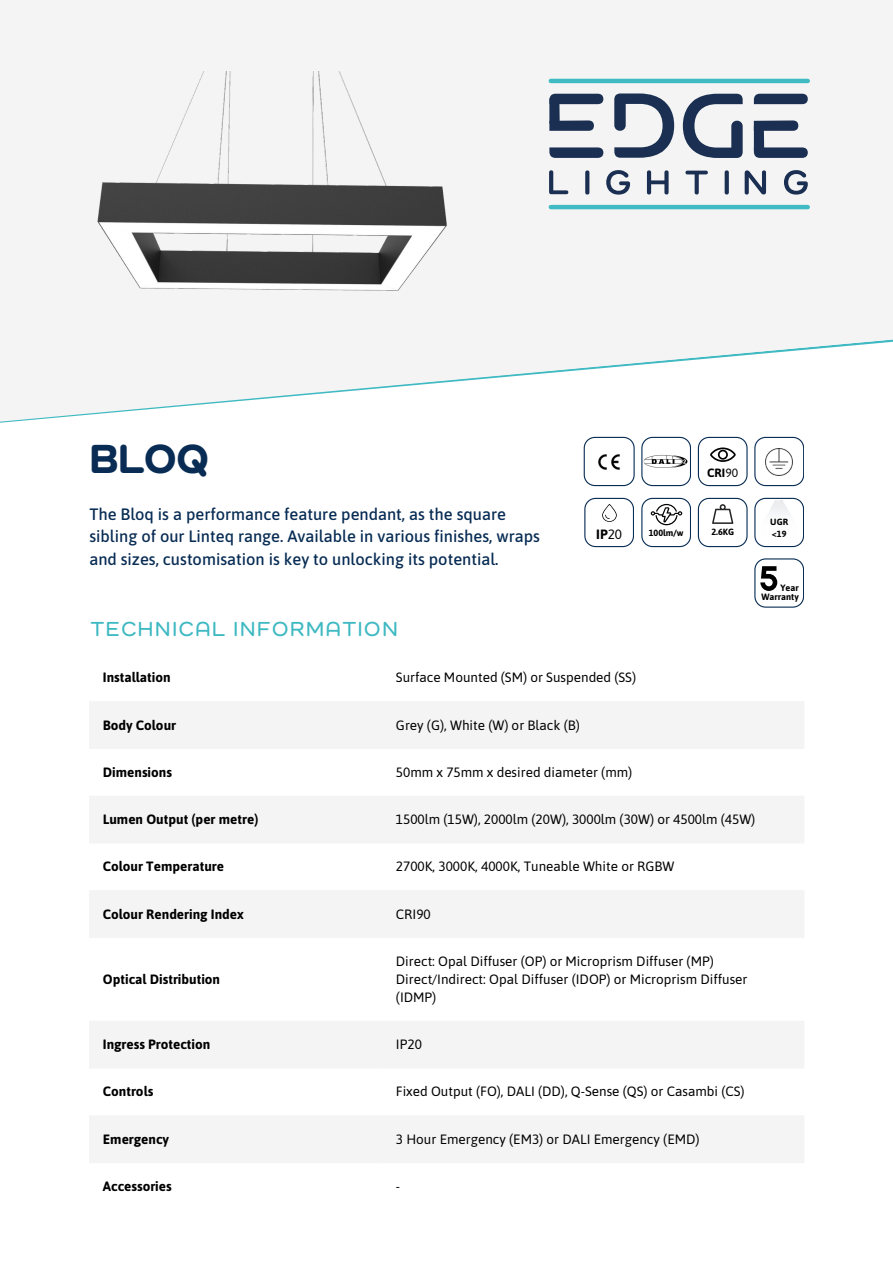
<style>
.page{position:relative;width:893px;height:1264px;background:#fff}
.page>*{position:absolute;margin:0;border:0;box-sizing:border-box;transform-origin:0 0}
.t1{font:800 42px "Como";color:#082c54}
.t2{font:600 21px "Como";letter-spacing:.085em;color:#3fb9c2}
.t3{font:500 16.5px/22.5px "Asap";color:#082c54}
.t4{font:13.5px/18px "Asap";color:#000}
.t5{font:700 13.5px "Asap";color:#000}
.t6{font:700 12px "Asap";color:#000}
.t7{font:700 9.15px "Asap";color:#000}
.t8{font:700 9px/12px "Asap";color:#000}
.s1{font-weight:400}
</style>
<div class="page">
<div style="left:0;top:0;width:892px;height:456px;background:#f4f4f4"></div>
<svg style="left:89px;top:701px;width:715px;height:462px;fill:#f4f4f4"></svg>
<svg style="left:754px;top:558px;width:49px;height:49px"></svg>
<svg style="left:641px;top:498px;width:49px;height:49px"></svg>
<svg style="left:697px;top:498px;width:50px;height:49px"></svg>
<svg style="left:583px;top:437px;width:51px;height:49px"></svg>
<img style="left:595px;top:449px;width:27px;height:26px;border-radius:11px">
<svg style="left:641px;top:437px;width:49px;height:49px"></svg>
<img style="left:643px;top:453px;width:45px;height:16px;border-radius:8px">
<svg style="left:584px;top:498px;width:49px;height:49px"></svg>
<svg style="left:697px;top:437px;width:50px;height:49px"></svg>
<svg style="left:754px;top:437px;width:49px;height:49px"></svg>
<img style="left:765px;top:448px;width:27px;height:27px">
<svg style="left:754px;top:498px;width:49px;height:49px"></svg>
<svg style="left:549px;top:170px;width:19px;height:24px"></svg>
<svg style="left:585px;top:170px;width:4px;height:24px"></svg>
<svg style="left:606px;top:170px;width:24px;height:25px"></svg>
<svg style="left:647px;top:170px;width:21px;height:24px"></svg>
<svg style="left:685px;top:171px;width:22px;height:23px"></svg>
<svg style="left:724px;top:170px;width:4px;height:24px"></svg>
<svg style="left:744px;top:170px;width:22px;height:24px"></svg>
<svg style="left:784px;top:170px;width:23px;height:25px"></svg>
<svg style="left:682px;top:94px;width:60px;height:64px"></svg>
<svg style="left:614px;top:93px;width:60px;height:65px"></svg>
<svg style="left:549px;top:147px;width:54px;height:11px"></svg>
<svg style="left:549px;top:94px;width:54px;height:37px"></svg>
<svg style="left:753px;top:94px;width:54px;height:10px"></svg>
<svg style="left:753px;top:120px;width:54px;height:38px"></svg>
<hr style="left:550px;top:205px;width:257px;height:4px;background:#40bac3">
<hr style="left:550px;top:79px;width:257px;height:4px;background:#40bac3">
<img style="left:97px;top:72px;width:350px;height:219px">
<p class="t1" style="left:89px;top:441px;width:121px">BLOQ</p>
<p class="t3" style="left:89px;top:502px;width:452px">The Bloq is a performance feature pendant, as the square sibling of our Linteq range. Available in various finishes, wraps and sizes, customisation is key to unlocking its potential.</p>
<p class="t2" style="left:91px;top:619px;width:308px">TECHNICAL INFORMATION</p>
<p class="t5" style="left:596px;top:526px;width:27px">IP<span class="s1">20</span></p>
<p class="t6" style="left:707px;top:466px;width:32px">CRI<span class="s1">90</span></p>
<p class="t8" style="left:648px;top:526px;width:36px">100lm/w</p>
<p class="t8" style="left:711px;top:526px;width:24px">2.6KG</p>
<p class="t8" style="left:770px;top:515px;width:19px">UGR &lt;19</p>
<p class="t7" style="left:780px;top:582px;width:20px">Year</p>
<p class="t7" style="left:761px;top:592px;width:39px">Warranty</p>
<p class="t5" style="left:103px;top:669px;width:69px">Installation</p>
<p class="t4" style="left:396px;top:668px;width:242px">Surface Mounted (SM) or Suspended (SS)</p>
<p class="t5" style="left:103px;top:717px;width:75px">Body Colour</p>
<p class="t4" style="left:396px;top:715px;width:185px">Grey (G), White (W) or Black (B)</p>
<h1 class="t5" style="left:103px;top:764px;width:71px">Dimensions</h1>
<h5 class="t4" style="left:396px;top:763px;width:238px">50mm x 75mm x desired diameter (mm)</h5>
<p class="t5" style="left:103px;top:811px;width:157px">Lumen Output (per metre)</p>
<p class="t4" style="left:396px;top:810px;width:361px">1500lm (15W), 2000lm (20W), 3000lm (30W) or 4500lm (45W)</p>
<h3 class="t5" style="left:103px;top:858px;width:123px">Colour Temperature</h3>
<h4 class="t4" style="left:396px;top:857px;width:280px">2700K, 3000K, 4000K, Tuneable White or RGBW</h4>
<p class="t5" style="left:103px;top:906px;width:142px">Colour Rendering Index</p>
<p class="t4" style="left:396px;top:904px;width:36px">CRI90</p>
<p class="t5" style="left:103px;top:971px;width:119px">Optical Distribution</p>
<p class="t4" style="left:396px;top:952px;width:353px">Direct: Opal Diffuser (OP) or Microprism Diffuser (MP)<br>Direct/Indirect: Opal Diffuser (IDOP) or Microprism Diffuser (IDMP)</p>
<p class="t5" style="left:103px;top:1036px;width:109px">Ingress Protection</p>
<h6 class="t4" style="left:396px;top:1035px;width:27px">IP20</h6>
<p class="t5" style="left:103px;top:1083px;width:52px">Controls</p>
<p class="t4" style="left:396px;top:1082px;width:350px">Fixed Output (FO), DALI (DD), Q-Sense (QS) or Casambi (CS)</p>
<p class="t5" style="left:103px;top:1131px;width:68px">Emergency</p>
<h2 class="t4" style="left:396px;top:1129px;width:305px">3 Hour Emergency (EM3) or DALI Emergency (EMD)</h2>
<p class="t5" style="left:103px;top:1178px;width:70px">Accessories</p>
<p class="t4" style="left:396px;top:1177px;width:6px">-</p>
</div>
